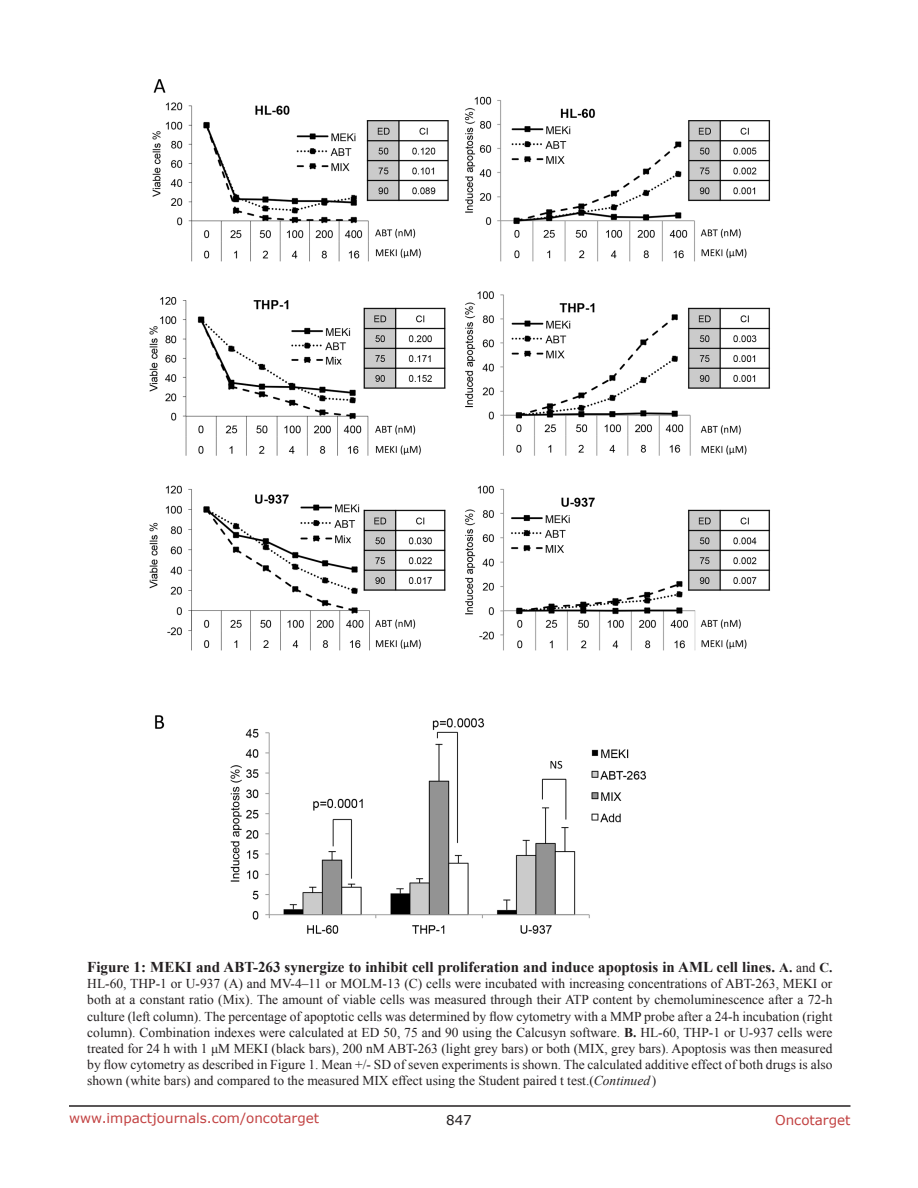
<style>
.page{position:relative;width:918px;height:1188px;background:#fff}
.page>*{position:absolute;margin:0;border:0;box-sizing:border-box;transform-origin:0 0}
.FigureText{font:700 15px "Times New Roman";color:#231f20}
.FigureText-2{font:13.5px/16.2px "Times New Roman";color:#231f20;text-align:justify}
.t1{font:13.5px "Verdana";color:#c24141}
.t2{font:13.5px "Verdana";color:#231f20}
.s1{font-size:13.5px}
.s2{font-weight:400;font-size:13.5px}
.s3{font-weight:700}
.s4{font-style:italic}
</style>
<div class="page">
<hr style="left:69px;top:1105px;width:781px;height:2px;background:#231f20">
<img style="left:149px;top:79px;width:622px;height:855px">
<p class="FigureText" style="left:87px;top:957px;width:747px">Figure 1: MEKI and ABT-263 synergize to inhibit cell proliferation and induce apoptosis in AML cell lines. <span class="s1">A.</span> <span class="s2">and</span> <span class="s1">C.</span></p>
<p class="FigureText-2" style="left:87px;top:975px;width:747px">HL-60, THP-1 or U-937 (A) and MV-4–11 or MOLM-13 (C) cells were incubated with increasing concentrations of ABT-263, MEKI or both at a constant ratio (Mix). The amount of viable cells was measured through their ATP content by chemoluminescence after a 72-h culture (left column). The percentage of apoptotic cells was determined by flow cytometry with a MMP probe after a 24-h incubation (right column). Combination indexes were calculated at ED 50, 75 and 90 using the Calcusyn software. <span class="s3">B.</span> HL-60, THP-1 or U-937 cells were treated for 24 h with 1 μM MEKI (black bars), 200 nM ABT-263 (light grey bars) or both (MIX, grey bars). Apoptosis was then measured by flow cytometry as described in Figure 1. Mean +/- SD of seven experiments is shown. The calculated additive effect of both drugs is also shown (white bars) and compared to the measured MIX effect using the Student paired t test.(<span class="s4">Continued</span>)</p>
<p class="t1" style="left:69px;top:1109px;width:252px">www.impactjournals.com/oncotarget</p>
<p class="t2" style="left:446px;top:1111px;width:27px">847</p>
<p class="t1" style="left:775px;top:1111px;width:77px">Oncotarget</p>
</div>
